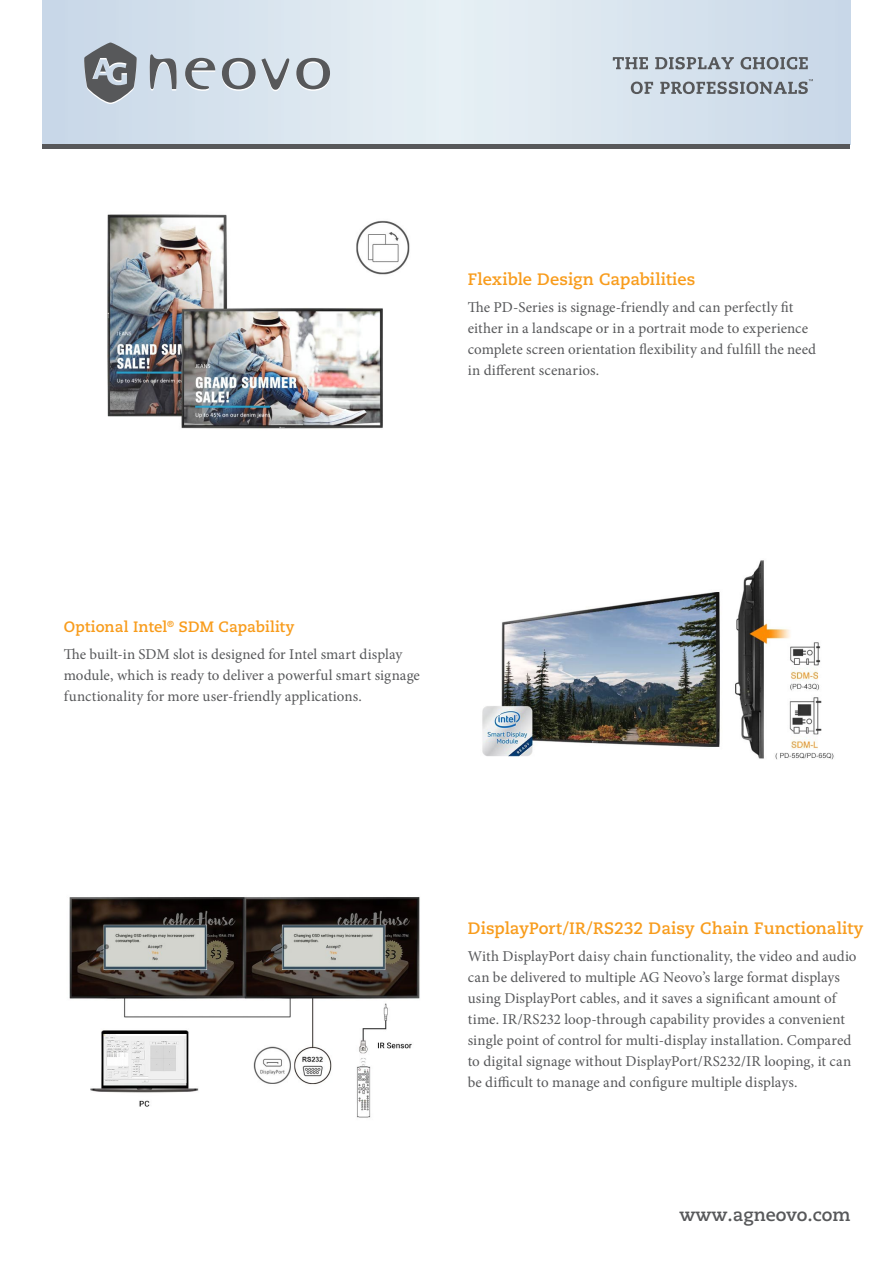
<style>
.page{position:relative;width:893px;height:1263px;background:#fff}
.page>*{position:absolute;margin:0;border:0;box-sizing:border-box;transform-origin:0 0}
.t1{font:700 18px "Caecilia";color:#57585a}
.t2{font:700 16.5px "Caecilia";letter-spacing:.005em;color:#f89c1c}
.t3{font:15px/21px "Minion Pro";letter-spacing:.005em;color:#57585a}
.t4{font:700 15px "Caecilia";letter-spacing:.005em;color:#f89c1c}
</style>
<div class="page">
<svg style="left:43px;top:0;width:807px;height:145px;background:#d7e2ed"></svg>
<hr style="left:43px;top:145px;width:807px;height:4px;background:#57585a">
<svg style="left:83px;top:43px;width:247px;height:61px;background:#b5bec6"></svg>
<svg style="left:613px;top:57px;width:35px;height:12px"></svg>
<svg style="left:655px;top:57px;width:79px;height:12px"></svg>
<svg style="left:740px;top:57px;width:68px;height:12px"></svg>
<svg style="left:631px;top:82px;width:22px;height:12px"></svg>
<svg style="left:660px;top:79px;width:153px;height:15px;background:#a2abb4"></svg>
<img style="left:107px;top:214px;width:303px;height:215px">
<img style="left:482px;top:560px;width:352px;height:200px">
<img style="left:69px;top:897px;width:351px;height:221px">
<p class="t2" style="left:468px;top:270px;width:229px">Flexible Design Capabilities</p>
<p class="t3" style="left:468px;top:297px;width:350px">The PD-Series is signage-friendly and can perfectly fit either in a landscape or in a portrait mode to experience complete screen orientation flexibility and fulfill the need in different scenarios.</p>
<p class="t4" style="left:64px;top:617px;width:232px">Optional Intel<sup>®</sup> SDM Capability</p>
<p class="t3" style="left:64px;top:643px;width:358px">The built-in SDM slot is designed for Intel smart display module, which is ready to deliver a powerful smart signage functionality for more user-friendly applications.</p>
<p class="t2" style="left:468px;top:919px;width:397px">DisplayPort/IR/RS232 Daisy Chain Functionality</p>
<p class="t3" style="left:468px;top:946px;width:390px">With DisplayPort daisy chain functionality, the video and audio can be delivered to multiple AG Neovo’s large format displays using DisplayPort cables, and it saves a significant amount of time. IR/RS232 loop-through capability provides a convenient single point of control for multi-display installation. Compared to digital signage without DisplayPort/RS232/IR looping, it can be difficult to manage and configure multiple displays.</p>
<p class="t1" style="left:679px;top:1204px;width:173px">www.agneovo.com</p>
</div>
